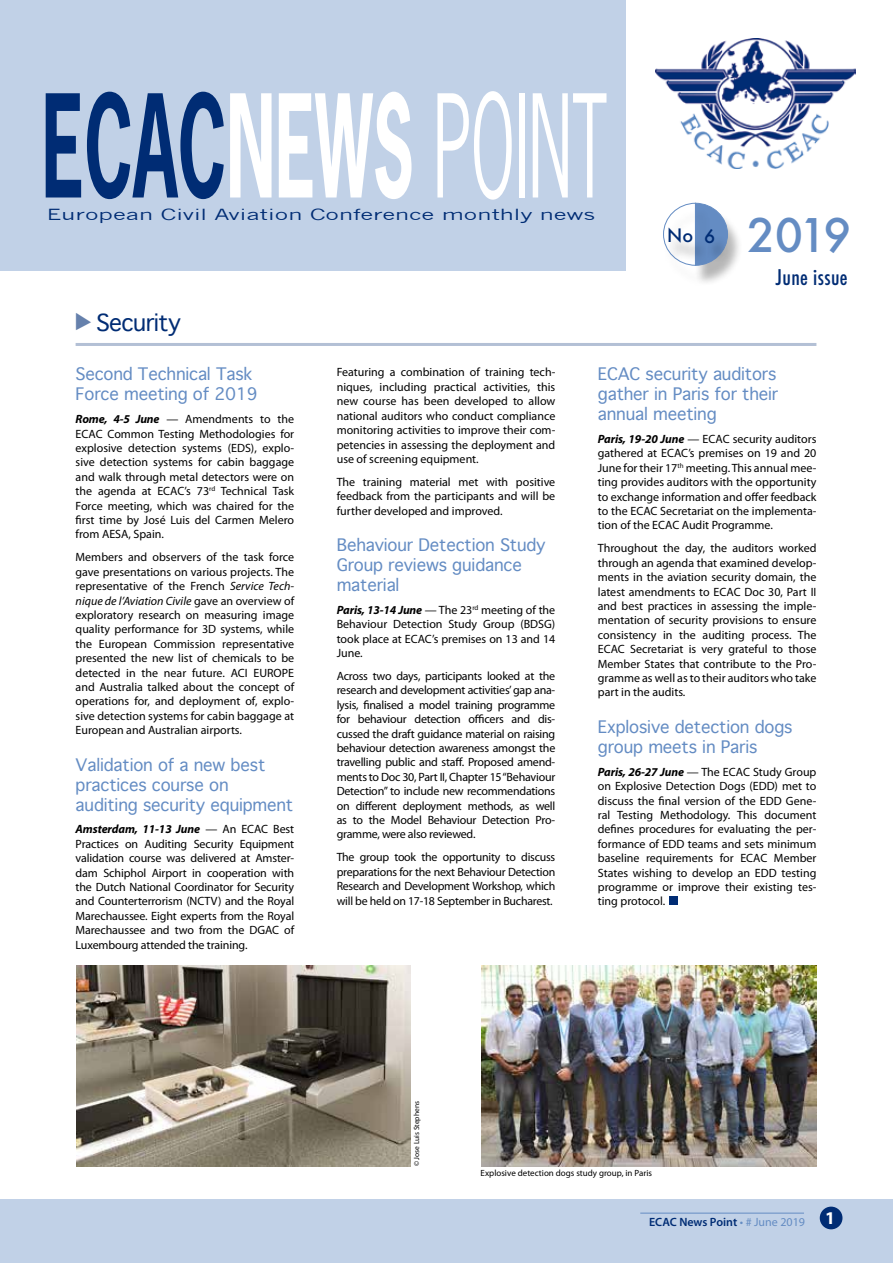
<style>
.page{position:relative;width:893px;height:1263px;background:#fff}
.page>*{position:absolute;margin:0;border:0;box-sizing:border-box;transform-origin:0 0}
.t1{font:133.95px "News Gothic Std";color:#fff;scale:.5 1}
.t2{font:500 45px "Futura";color:#648cc3}
.t3{font:22.5px "Geneva";letter-spacing:-.025em;color:#002c74}
.t4{font:500 condensed 21px "Futura";letter-spacing:.02em;color:#002c74}
.t5{font:500 18px "Futura";color:#002c74}
.t6{font:16.5px/19.8px "Geneva";letter-spacing:-.01em;color:#648cc3}
.t7{font:15px "News Gothic";color:#002c74;scale:1.57 1}
.t8{font:12px/14.4px "Myriad Pro";color:#000;text-align:justify}
.t9{font:600 12px "Myriad Pro";color:#002c74}
.t10{font:9px "Myriad Pro";color:#000}
.t11{font:7.5px "Myriad Pro";color:#000}
.s1{font-weight:700;color:#002c74}
.s2{font-weight:700}
.s3{font-weight:700;font-style:italic}
.s4{font-style:italic}
.s5{font-weight:400;color:#648cc3}
</style>
<div class="page">
<div style="left:0;top:1199px;width:893px;height:64px;background:#c1d1e7"></div>
<div style="left:820px;top:1206px;width:22px;height:23px;background:#002c74;border-radius:50%"></div>
<hr style="left:640px;top:1213px;width:164px;height:1px;background:#648cc3">
<div style="left:0;top:0;width:625px;height:270px;background:#c1d1e7"></div>
<img style="left:655px;top:38px;width:201px;height:130px">
<div style="left:694px;top:208px;width:49px;height:78px;background:#000;opacity:.29"></div>
<div style="left:663px;top:208px;width:48px;height:78px;background:#000;opacity:.29"></div>
<svg style="left:663px;top:203px;width:65px;height:63px"></svg>
<div style="left:668px;top:234px;width:40px;height:29px;background:#000;opacity:.29"></div>
<div style="left:705px;top:234px;width:25px;height:29px;background:#000;opacity:.29"></div>
<div style="left:669px;top:897px;width:9px;height:8px;background:#002c74"></div>
<hr style="left:76px;top:343px;width:740px;height:3px;background:#b3c0d5">
<img style="left:76px;top:965px;width:335px;height:201px">
<img style="left:481px;top:965px;width:335px;height:201px">
<h1 class="t1" style="left:42px;top:61px;width:1133px"><span class="s1">ECAC</span><span class="s2">NEWS</span> POINT</h1>
<p class="t7" style="left:47px;top:206px;width:351px">European Civil Aviation Conference monthly news</p>
<h3 class="t3" style="left:96px;top:310px;width:86px">Security</h3>
<h3 class="t5" style="left:667px;top:223px;width:50px">No 6</h3>
<h2 class="t2" style="left:747px;top:204px;width:105px">2019</h2>
<h3 class="t4" style="left:776px;top:264px;width:73px">June issue</h3>
<h3 class="t6" style="left:76px;top:365px;width:184px">Second Technical Task<br>Force meeting of 2019</h3>
<p class="t8" style="left:76px;top:412px;width:220px"><span class="s3">Rome, 4-5 June</span> — Amendments to the ECAC Common Testing Methodologies for explosive detection systems (EDS), explo&shy;sive detection systems for cabin baggage and walk through metal detectors were on the agenda at ECAC’s 73<sup>rd</sup> Technical Task Force meeting, which was chaired for the first time by José Luis del Carmen Melero from AESA, Spain.</p>
<p class="t8" style="left:76px;top:550px;width:220px">Members and observers of the task force gave presentations on various projects. The representative of the French <span class="s4">Service Tech&shy;nique de l’Aviation Civile</span> gave an overview of exploratory research on measuring image quality performance for 3D systems, while the European Commission representative presented the new list of chemicals to be detected in the near future. ACI EUROPE and Australia talked about the concept of operations for, and deployment of, explo&shy;sive detection systems for cabin baggage at European and Australian airports.</p>
<h3 class="t6" style="left:76px;top:755px;width:219px">Validation of a new best practices course on auditing security equipment</h3>
<p class="t8" style="left:76px;top:822px;width:220px"><span class="s3">Amsterdam, 11-13 June</span> — An ECAC Best Practices on Auditing Security Equipment validation course was delivered at Amster&shy;dam Schiphol Airport in cooperation with the Dutch National Coordinator for Security and Counterterrorism (NCTV) and the Royal Marechaussee. Eight experts from the Royal Marechaussee and two from the DGAC of Luxembourg attended the training.</p>
<p class="t8" style="left:337px;top:365px;width:220px">Featuring a combination of training tech&shy;niques, including practical activities, this new course has been developed to allow national auditors who conduct compliance monitoring activities to improve their com&shy;petencies in assessing the deployment and use of screening equipment.</p>
<p class="t8" style="left:337px;top:474px;width:220px">The training material met with positive feedback from the participants and will be further developed and improved.</p>
<h3 class="t6" style="left:337px;top:536px;width:210px">Behaviour Detection Study<br>Group reviews guidance material</h3>
<p class="t8" style="left:337px;top:602px;width:220px"><span class="s3">Paris, 13-14 June</span> — The 23<sup>rd</sup> meeting of the Behaviour Detection Study Group (BDSG) took place at ECAC’s premises on 13 and 14<br>June.</p>
<p class="t8" style="left:337px;top:669px;width:220px">Across two days, participants looked at the research and development activities’ gap ana&shy;lysis, finalised a model training programme for behaviour detection officers and dis&shy;cussed the draft guidance material on raising behaviour detection awareness amongst the travelling public and staff. Proposed amend&shy;ments to Doc 30, Part II, Chapter 15 “Behaviour Detection” to include new recommendations on different deployment methods, as well as to the Model Behaviour Detection Pro&shy;gramme, were also reviewed.</p>
<p class="t8" style="left:337px;top:850px;width:220px">The group took the opportunity to discuss preparations for the next Behaviour Detection Research and Development Workshop, which will be held on 17-18 September in Bucharest.</p>
<h3 class="t6" style="left:598px;top:365px;width:182px;text-align:justify">ECAC security auditors gather in Paris for their annual meeting</h3>
<p class="t8" style="left:598px;top:432px;width:220px"><span class="s3">Paris, 19-20 June</span> — ECAC security auditors gathered at ECAC’s premises on 19 and 20<br>June for their 17<sup>th</sup> meeting. This annual mee&shy;ting provides auditors with the opportunity to exchange information and offer feedback to the ECAC Secretariat on the implementa&shy;tion of the ECAC Audit Programme.</p>
<p class="t8" style="left:598px;top:541px;width:220px">Throughout the day, the auditors worked through an agenda that examined develop&shy;ments in the aviation security domain, the latest amendments to ECAC Doc 30, Part II and best practices in assessing the imple&shy;mentation of security provisions to ensure consistency in the auditing process. The ECAC Secretariat is very grateful to those Member States that contribute to the Pro&shy;gramme as well as to their auditors who take part in the audits.</p>
<h3 class="t6" style="left:598px;top:717px;width:196px">Explosive detection dogs group meets in Paris</h3>
<p class="t8" style="left:598px;top:764px;width:220px"><span class="s3">Paris, 26-27 June</span> — The ECAC Study Group on Explosive Detection Dogs (EDD) met to discuss the final version of the EDD Gene&shy;ral Testing Methodology. This document defines procedures for evaluating the per&shy;formance of EDD teams and sets minimum baseline requirements for ECAC Member States wishing to develop an EDD testing programme or improve their existing tes&shy;ting protocol.</p>
<p class="t11" style="left:412px;top:1166px;width:66px;rotate:-90deg">© Jose Luis Stephens</p>
<p class="t10" style="left:481px;top:1167px;width:173px">Explosive detection dogs study group, in Paris</p>
<p class="t9" style="left:649px;top:1214px;width:187px">ECAC News Point <span class="s5">• # June 2019</span> <sup>1</sup></p>
</div>
